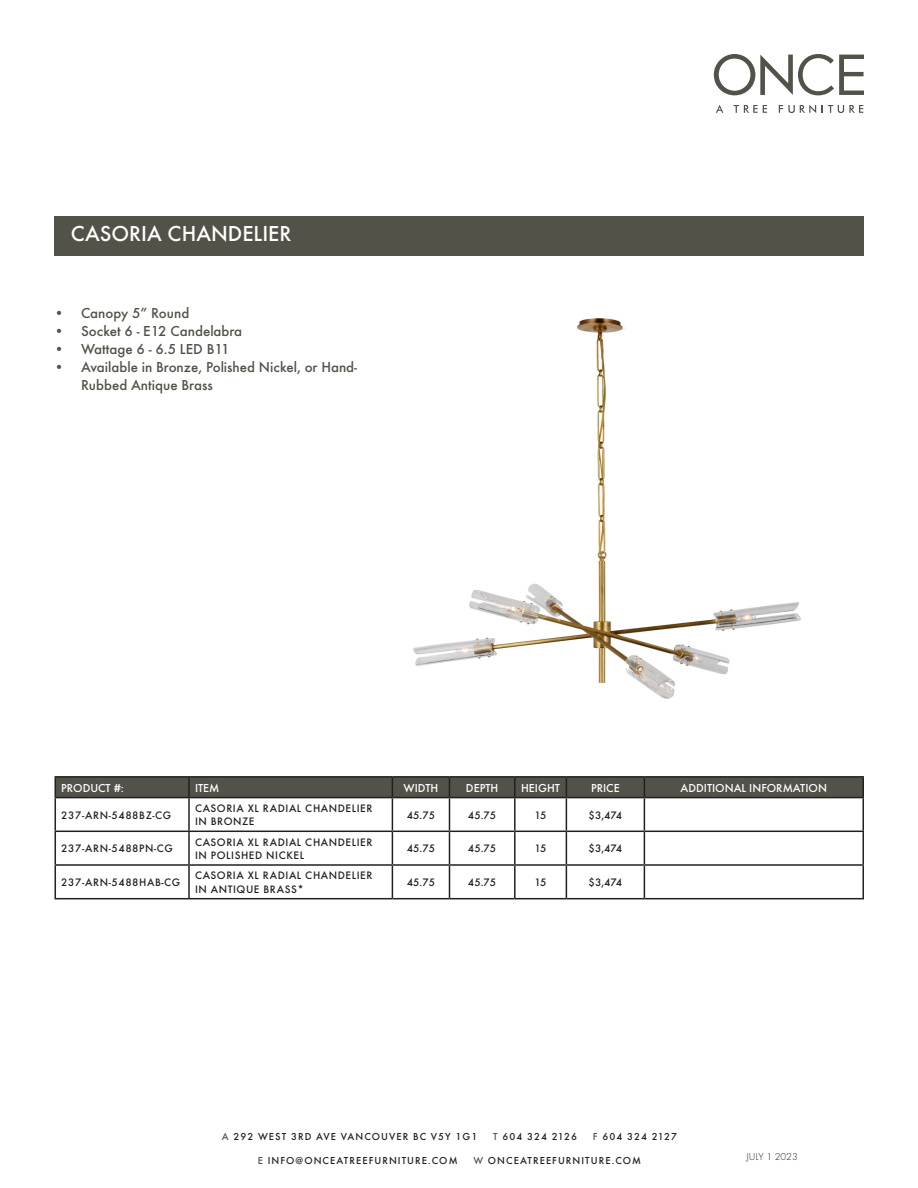
<style>
.page{position:relative;width:918px;height:1188px;background:#fff}
.page>*{position:absolute;margin:0;border:0;box-sizing:border-box;transform-origin:0 0}
.t1{font:500 22.5px "Futura EFCEOP";color:#fff}
.t2{font:500 15px/18px "Futura EFCEOP";color:#535249}
.t3{font:500 12px "Futura EFCEOP";color:#fff}
.t4{font:500 11.25px/13.5px "Futura EFCEOP";letter-spacing:.05em;color:#231f20}
.t5{font:500 10.5px "Futura EFCEOP";letter-spacing:.1em;color:#231f20}
.t6{font:300 10.5px "Futura EFCEOP";color:#231f20}
.s1{color:#535249}
</style>
<div class="page">
<svg style="left:716px;top:105px;width:7px;height:8px"></svg>
<svg style="left:734px;top:105px;width:33px;height:8px"></svg>
<svg style="left:779px;top:105px;width:37px;height:8px"></svg>
<svg style="left:822px;top:105px;width:41px;height:8px"></svg>
<svg style="left:714px;top:54px;width:150px;height:41px"></svg>
<img style="left:413px;top:318px;width:388px;height:381px">
<div style="left:54px;top:216px;width:810px;height:40px;background:#535249"></div>
<svg style="left:56px;top:798px;width:806px;height:100px"></svg>
<hr style="left:55px;top:798px;width:1px;height:33px;background:#231f20">
<hr style="left:188px;top:798px;width:2px;height:33px;background:#231f20">
<hr style="left:392px;top:798px;width:1px;height:33px;background:#231f20">
<hr style="left:449px;top:798px;width:1px;height:33px;background:#231f20">
<hr style="left:514px;top:798px;width:2px;height:33px;background:#231f20">
<hr style="left:566px;top:798px;width:1px;height:33px;background:#231f20">
<hr style="left:644px;top:798px;width:1px;height:33px;background:#231f20">
<hr style="left:862px;top:798px;width:2px;height:33px;background:#231f20">
<hr style="left:55px;top:832px;width:1px;height:32px;background:#231f20">
<hr style="left:188px;top:832px;width:2px;height:32px;background:#231f20">
<hr style="left:392px;top:832px;width:1px;height:32px;background:#231f20">
<hr style="left:449px;top:832px;width:1px;height:32px;background:#231f20">
<hr style="left:514px;top:832px;width:2px;height:32px;background:#231f20">
<hr style="left:566px;top:832px;width:1px;height:32px;background:#231f20">
<hr style="left:644px;top:832px;width:1px;height:32px;background:#231f20">
<hr style="left:862px;top:832px;width:2px;height:32px;background:#231f20">
<hr style="left:55px;top:866px;width:1px;height:32px;background:#231f20">
<hr style="left:188px;top:866px;width:2px;height:32px;background:#231f20">
<hr style="left:392px;top:866px;width:1px;height:32px;background:#231f20">
<hr style="left:449px;top:866px;width:1px;height:32px;background:#231f20">
<hr style="left:514px;top:866px;width:2px;height:32px;background:#231f20">
<hr style="left:566px;top:866px;width:1px;height:32px;background:#231f20">
<hr style="left:644px;top:866px;width:1px;height:32px;background:#231f20">
<hr style="left:862px;top:866px;width:2px;height:32px;background:#231f20">
<hr style="left:55px;top:776px;width:134px;height:2px;background:#231f20">
<hr style="left:189px;top:776px;width:203px;height:2px;background:#231f20">
<hr style="left:392px;top:776px;width:57px;height:2px;background:#231f20">
<hr style="left:449px;top:776px;width:66px;height:2px;background:#231f20">
<hr style="left:515px;top:776px;width:51px;height:2px;background:#231f20">
<hr style="left:566px;top:776px;width:78px;height:2px;background:#231f20">
<hr style="left:644px;top:776px;width:220px;height:2px;background:#231f20">
<div style="left:55px;top:777px;width:809px;height:20px;background:#535249"></div>
<hr style="left:55px;top:797px;width:134px;height:1px;background:#231f20">
<hr style="left:189px;top:797px;width:203px;height:1px;background:#231f20">
<hr style="left:392px;top:797px;width:57px;height:1px;background:#231f20">
<hr style="left:449px;top:797px;width:66px;height:1px;background:#231f20">
<hr style="left:515px;top:797px;width:51px;height:1px;background:#231f20">
<hr style="left:566px;top:797px;width:78px;height:1px;background:#231f20">
<hr style="left:644px;top:797px;width:220px;height:1px;background:#231f20">
<hr style="left:55px;top:831px;width:134px;height:1px;background:#231f20">
<hr style="left:189px;top:831px;width:203px;height:1px;background:#231f20">
<hr style="left:392px;top:831px;width:57px;height:1px;background:#231f20">
<hr style="left:449px;top:831px;width:66px;height:1px;background:#231f20">
<hr style="left:515px;top:831px;width:51px;height:1px;background:#231f20">
<hr style="left:566px;top:831px;width:78px;height:1px;background:#231f20">
<hr style="left:644px;top:831px;width:220px;height:1px;background:#231f20">
<hr style="left:55px;top:864px;width:134px;height:2px;background:#231f20">
<hr style="left:189px;top:864px;width:203px;height:2px;background:#231f20">
<hr style="left:392px;top:864px;width:57px;height:2px;background:#231f20">
<hr style="left:449px;top:864px;width:66px;height:2px;background:#231f20">
<hr style="left:515px;top:864px;width:51px;height:2px;background:#231f20">
<hr style="left:566px;top:864px;width:78px;height:2px;background:#231f20">
<hr style="left:644px;top:864px;width:220px;height:2px;background:#231f20">
<hr style="left:55px;top:898px;width:134px;height:1px;background:#231f20">
<hr style="left:189px;top:898px;width:203px;height:1px;background:#231f20">
<hr style="left:392px;top:898px;width:57px;height:1px;background:#231f20">
<hr style="left:449px;top:898px;width:66px;height:1px;background:#231f20">
<hr style="left:515px;top:898px;width:51px;height:1px;background:#231f20">
<hr style="left:566px;top:898px;width:78px;height:1px;background:#231f20">
<hr style="left:644px;top:898px;width:220px;height:1px;background:#231f20">
<p class="t1" style="left:71px;top:220px;width:222px">CASORIA CHANDELIER</p>
<p class="t2" style="left:54px;top:303px;width:137px">• Canopy 5” Round</p>
<p class="t2" style="left:54px;top:321px;width:190px">• Socket 6 - E12 Candelabra</p>
<p class="t2" style="left:54px;top:339px;width:177px">• Wattage 6 - 6.5 LED B11</p>
<p class="t2" style="left:81px;top:357px;width:278px;text-indent:-27px">• Available in Bronze, Polished Nickel, or Hand-<br>Rubbed Antique Brass</p>
<p class="t3" style="left:61px;top:780px;width:64px">PRODUCT #:</p>
<p class="t3" style="left:195px;top:780px;width:26px">ITEM</p>
<p class="t3" style="left:404px;top:780px;width:36px">WIDTH</p>
<p class="t3" style="left:466px;top:780px;width:34px">DEPTH</p>
<p class="t3" style="left:521px;top:780px;width:40px">HEIGHT</p>
<p class="t3" style="left:591px;top:780px;width:30px">PRICE</p>
<p class="t3" style="left:681px;top:780px;width:148px">ADDITIONAL INFORMATION</p>
<p class="t4" style="left:61px;top:808px;width:111px">237-ARN-5488BZ-CG</p>
<p class="t4" style="left:195px;top:801px;width:179px">CASORIA XL RADIAL CHANDELIER<br>IN BRONZE</p>
<p class="t4" style="left:407px;top:808px;width:30px">45.75</p>
<p class="t4" style="left:468px;top:808px;width:30px">45.75</p>
<p class="t4" style="left:535px;top:808px;width:13px">15</p>
<p class="t4" style="left:589px;top:808px;width:35px">$3,474</p>
<p class="t4" style="left:61px;top:842px;width:113px">237-ARN-5488PN-CG</p>
<p class="t4" style="left:195px;top:835px;width:179px">CASORIA XL RADIAL CHANDELIER<br>IN POLISHED NICKEL</p>
<p class="t4" style="left:407px;top:842px;width:30px">45.75</p>
<p class="t4" style="left:468px;top:842px;width:30px">45.75</p>
<p class="t4" style="left:535px;top:842px;width:13px">15</p>
<p class="t4" style="left:589px;top:842px;width:35px">$3,474</p>
<p class="t4" style="left:61px;top:875px;width:120px">237-ARN-5488HAB-CG</p>
<p class="t4" style="left:195px;top:869px;width:179px">CASORIA XL RADIAL CHANDELIER<br>IN ANTIQUE BRASS*</p>
<p class="t4" style="left:407px;top:875px;width:30px">45.75</p>
<p class="t4" style="left:468px;top:875px;width:30px">45.75</p>
<p class="t4" style="left:535px;top:875px;width:13px">15</p>
<p class="t4" style="left:589px;top:875px;width:35px">$3,474</p>
<p class="t5" style="left:222px;top:1130px;width:257px"><span class="s1">A</span> 292 WEST 3RD AVE VANCOUVER BC V5Y 1G1</p>
<p class="t5" style="left:493px;top:1130px;width:86px"><span class="s1">T</span> 604 324 2126</p>
<p class="t5" style="left:593px;top:1130px;width:86px"><span class="s1">F</span> 604 324 2127</p>
<p class="t5" style="left:258px;top:1154px;width:201px"><span class="s1">E</span> INFO@ONCEATREEFURNITURE.COM</p>
<p class="t5" style="left:473px;top:1154px;width:169px"><span class="s1">W</span> ONCEATREEFURNITURE.COM</p>
<p class="t6" style="left:746px;top:1150px;width:53px">JULY 1 2023</p>
</div>
